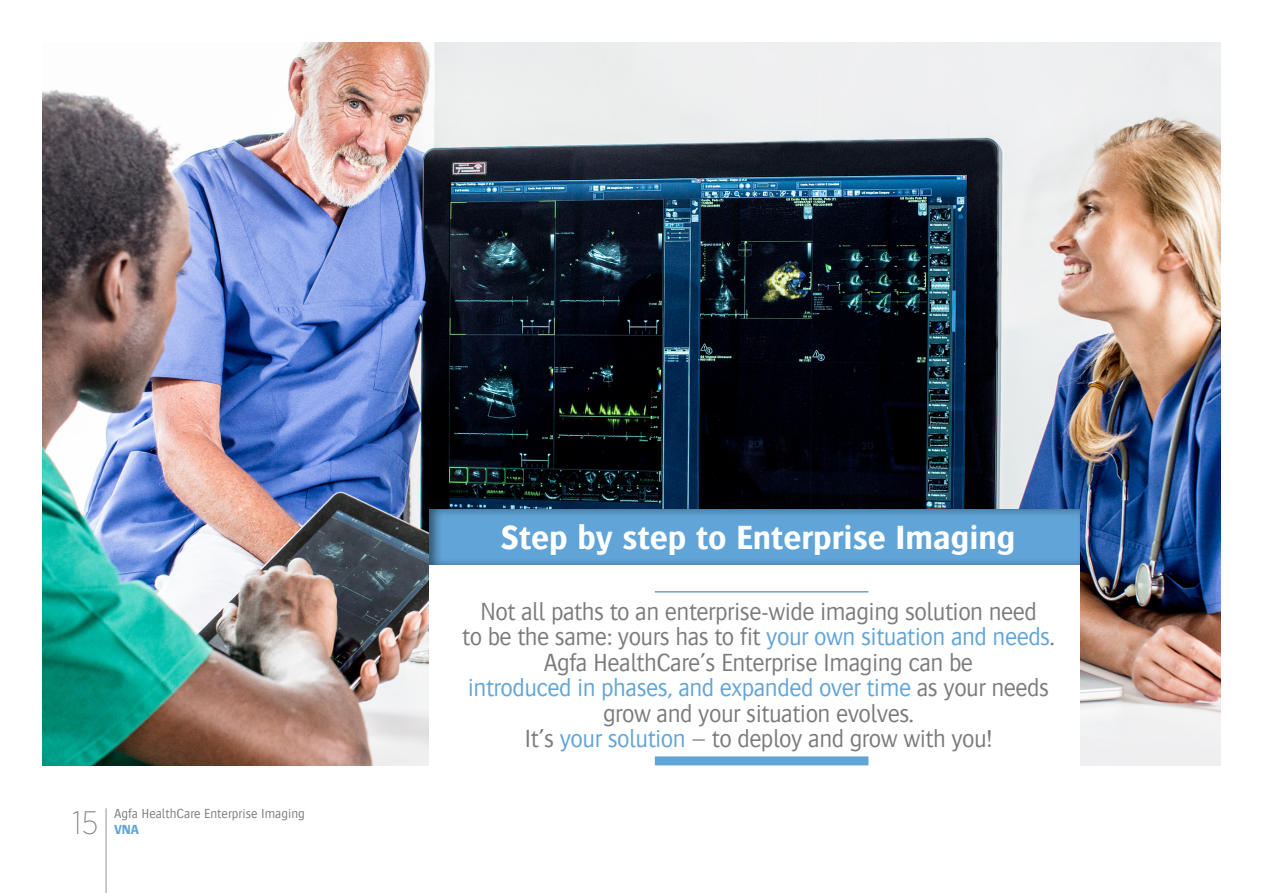
<style>
.page{position:relative;width:1263px;height:893px;background:#fff}
.page>*{position:absolute;margin:0;border:0;box-sizing:border-box;transform-origin:0 0}
.t1{font:700 34.5px "Bosis For Agfa";color:#fff}
.t2{font:200 32.4px "Gotham Narrow";color:#7c7b7b}
.t3{font:300 25.5px/25.5px "Bosis For Agfa";letter-spacing:-.02em;color:#7c7b7b;text-align:center}
.t4{font:300 13.5px "Bosis For Agfa";color:#7c7b7b}
.t5{font:700 13.5px "Bosis For Agfa";color:#61a4d7}
.s1{color:#61a4d7}
</style>
<div class="page">
<hr style="left:105px;top:808px;width:2px;height:85px;background:#b9b8b8">
<img style="left:43px;top:43px;width:1177px;height:722px">
<div style="left:417px;top:497px;width:676px;height:71px;background:#000;opacity:.5"></div>
<div style="left:429px;top:565px;width:651px;height:243px;background:#fff"></div>
<div style="left:655px;top:756px;width:213px;height:9px;background:#61a4d7"></div>
<hr style="left:655px;top:591px;width:213px;height:2px;background:#61a4d7">
<p class="t2" style="left:72px;top:803px;width:27px">15</p>
<p class="t4" style="left:114px;top:806px;width:192px">Agfa HealthCare Enterprise Imaging</p>
<p class="t5" style="left:114px;top:822px;width:27px">VNA</p>
<h1 class="t1" style="left:501px;top:518px;width:516px">Step by step to Enterprise Imaging</h1>
<p class="t3" style="left:462px;top:598px;width:594px">Not all paths to an enterprise-wide imaging solution need<br>to be the same: yours has to fit <span class="s1">your own situation and needs</span>.<br>Agfa HealthCare’s Enterprise Imaging can be<br><span class="s1">introduced in phases, and expanded over time</span> as your needs grow and your situation evolves.<br>It’s <span class="s1">your solution</span> – to deploy and grow with you!</p>
</div>
